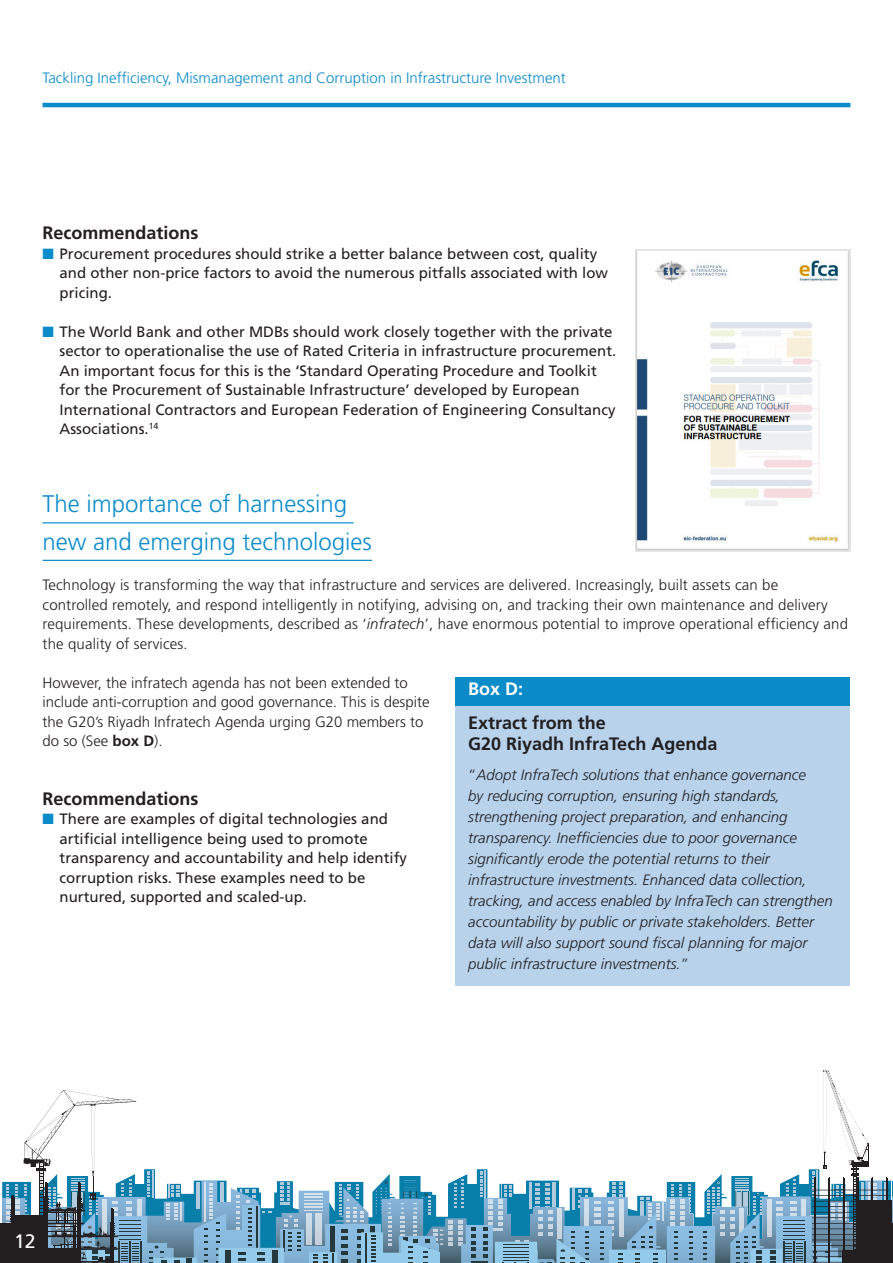
<style>
.page{position:relative;width:893px;height:1263px;background:#fff}
.page>*{position:absolute;margin:0;border:0;box-sizing:border-box;transform-origin:0 0}
.t1{font:300 24px/37.5px "Frutiger";color:#0c8bc9}
.t2{font:19.5px "Frutiger";color:#fff}
.t3{font:700 18px/21.6px "Frutiger";color:#231f20}
.t4{font:700 18px "Frutiger";color:#fff}
.t5{font:15px/19.5px "Frutiger";color:#231f20}
.t6{font:300 15px/19.5px "Frutiger";letter-spacing:.01em;color:#231f20}
.t7{font:italic 300 15px/21px "Frutiger";color:#231f20}
.t8{font:300 15px "Frutiger";color:#0c8bc9}
.s1{color:#0c8bc9}
.s2{font-style:italic}
.s3{font-weight:700}
.s4{font-style:normal}
</style>
<div class="page">
<div style="left:0;top:1223px;width:14px;height:40px;background:#231f20"></div>
<svg style="left:2px;top:1070px;width:891px;height:193px"></svg>
<img style="left:376px;top:1178px;width:51px;height:38px">
<hr style="left:892px;top:1182px;width:1px;height:81px;background:#fff">
<hr style="left:892px;top:1223px;width:1px;height:40px;background:#231f20">
<hr style="left:43px;top:103px;width:807px;height:4px;background:#0c8bc9">
<hr style="left:43px;top:522px;width:311px;height:1px;background:#0c8bc9">
<hr style="left:43px;top:560px;width:329px;height:1px;background:#0c8bc9">
<div style="left:455px;top:702px;width:395px;height:284px;background:#b8d2eb"></div>
<div style="left:455px;top:677px;width:395px;height:28px;background:#0c8bc9"></div>
<img style="left:635px;top:250px;width:215px;height:301px">
<p class="t8" style="left:43px;top:72px;width:525px">Tackling Inefficiency, Mismanagement and Corruption in Infrastructure Investment</p>
<p class="t3" style="left:43px;top:224px;width:158px">Recommendations</p>
<p class="t5" style="left:60px;top:245px;width:550px;text-indent:-17px"><span class="s1">■</span> Procurement procedures should strike a better balance between cost, quality and other non-price factors to avoid the numerous pitfalls associated with low pricing.</p>
<p class="t5" style="left:60px;top:323px;width:558px;text-indent:-17px"><span class="s1">■</span> The World Bank and other MDBs should work closely together with the private sector to operationalise the use of Rated Criteria in infrastructure procurement.<br>An important focus for this is the ‘Standard Operating Procedure and Toolkit for the Procurement of Sustainable Infrastructure’ developed by European International Contractors and European Federation of Engineering Consultancy Associations.<sup>14</sup></p>
<h1 class="t1" style="left:43px;top:487px;width:331px">The importance of harnessing new and emerging technologies</h1>
<p class="t6" style="left:43px;top:576px;width:807px">Technology is transforming the way that infrastructure and services are delivered. Increasingly, built assets can be<br>controlled remotely, and respond intelligently in notifying, advising on, and tracking their own maintenance and delivery requirements. These developments, described as ‘<span class="s2">infratech</span>’, have enormous potential to improve operational efficiency and the quality of services.</p>
<p class="t6" style="left:43px;top:674px;width:389px">However, the infratech agenda has not been extended to include anti-corruption and good governance. This is despite the G20’s Riyadh Infratech Agenda urging G20 members to do so (See <span class="s3">box D</span>).</p>
<p class="t4" style="left:468px;top:681px;width:57px">Box D:</p>
<p class="t3" style="left:468px;top:713px;width:251px">Extract from the<br>G20 Riyadh InfraTech Agenda</p>
<p class="t7" style="left:468px;top:765px;width:366px"><span class="s4">“</span>Adopt InfraTech solutions that enhance governance<br>by reducing corruption, ensuring high standards, strengthening project preparation, and enhancing transparency. Inefficiencies due to poor governance significantly erode the potential returns to their infrastructure investments. Enhanced data collection, tracking, and access enabled by InfraTech can strengthen accountability by public or private stakeholders. Better data will also support sound fiscal planning for major public infrastructure investments.<span class="s4">”</span></p>
<p class="t3" style="left:43px;top:789px;width:158px">Recommendations</p>
<p class="t5" style="left:60px;top:810px;width:349px;text-indent:-17px"><span class="s1">■</span> There are examples of digital technologies and artificial intelligence being used to promote transparency and accountability and help identify corruption risks. These examples need to be nurtured, supported and scaled-up.</p>
<h2 class="t2" style="left:14px;top:1233px;width:23px">12</h2>
</div>
